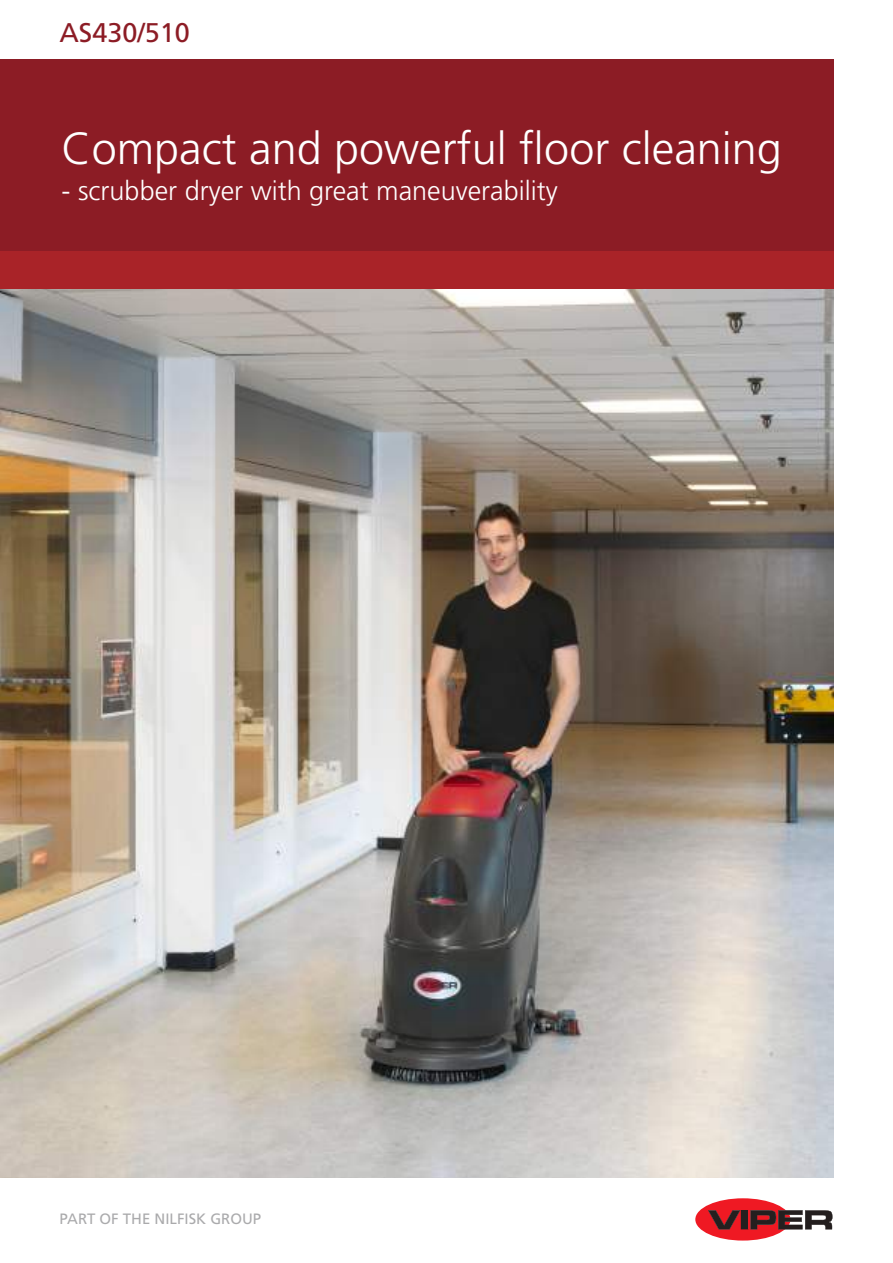
<style>
.page{position:relative;width:893px;height:1263px;background:#fff}
.page>*{position:absolute;margin:0;border:0;box-sizing:border-box;transform-origin:0 0}
.t1{font:300 45px "Frutiger LT Std";color:#fff}
.t2{font:300 27px "Frutiger LT Std";color:#fff}
.t3{font:27px "Frutiger LT Std";color:#8c1c25}
.t4{font:15px "Frutiger LT Std";color:#aaaaac}
</style>
<div class="page">
<div style="left:0;top:251px;width:833px;height:38px;background:#a92328"></div>
<div style="left:0;top:60px;width:833px;height:191px;background:#8c1c25"></div>
<img style="left:0;top:289px;width:833px;height:889px">
<div style="left:695px;top:1198px;width:95px;height:42px;background:#ef1923;border-radius:50%"></div>
<svg style="left:708px;top:1210px;width:125px;height:19px"></svg>
<p class="t3" style="left:59px;top:16px;width:132px">AS430/510</p>
<h1 class="t1" style="left:62px;top:123px;width:722px">Compact and powerful floor cleaning</h1>
<p class="t2" style="left:62px;top:175px;width:497px">- scrubber dryer with great maneuverability</p>
<p class="t4" style="left:60px;top:1210px;width:203px">PART OF THE NILFISK GROUP</p>
</div>
